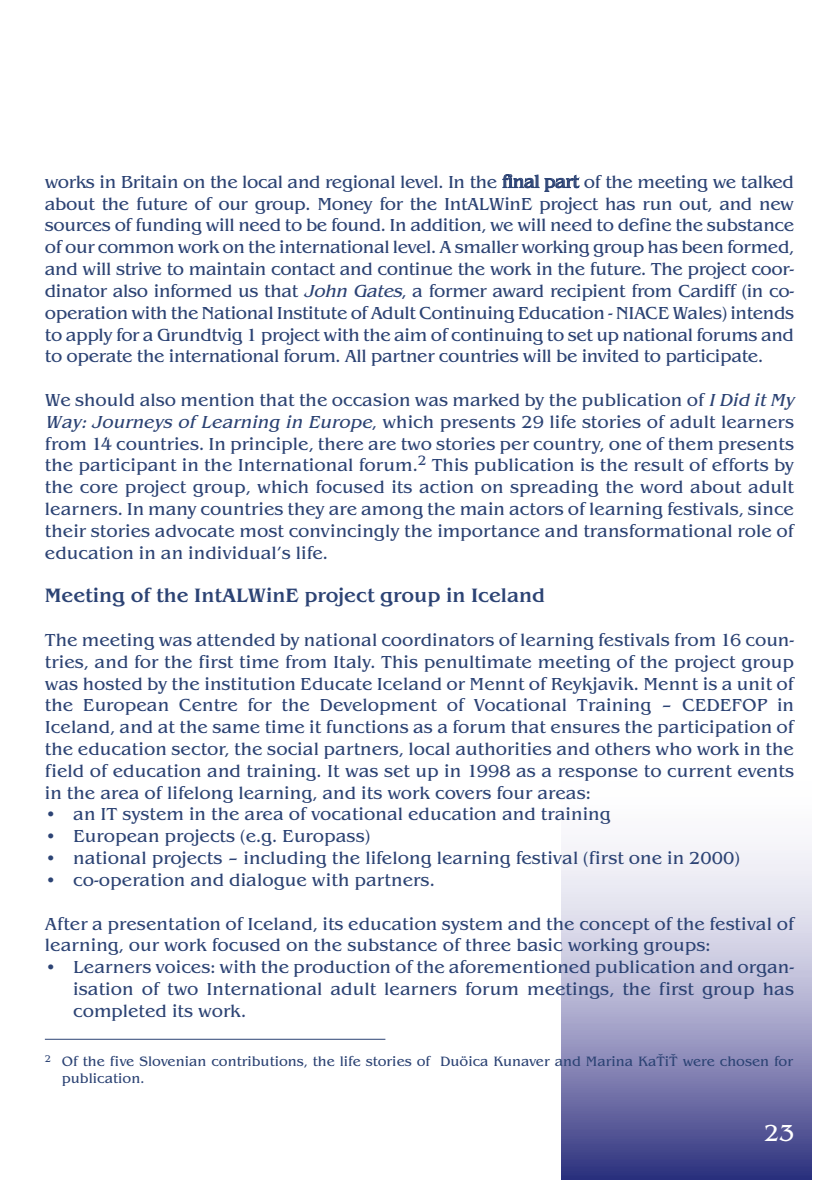
<style>
.page{position:relative;width:840px;height:1180px;background:#fff}
.page>*{position:absolute;margin:0;border:0;box-sizing:border-box;transform-origin:0 0}
.t1{font:24px "Benguiat Itc TCE";color:#fff}
.t2{font:500 20px "Benguiat Itc TCE";color:#2c4374}
.t3{font:18px/21.8px "Benguiat Itc TCE";color:#2c4374;text-align:justify}
.t4{font:14px/16.8px "Benguiat Itc TCE";color:#2c4374}
.s1{font-style:italic}
</style>
<div class="page">
<svg style="left:561px;top:846px;width:249px;height:333px;background:#a3a3c7"></svg>
<hr style="left:45px;top:1038px;width:340px;height:1px;background:#2c4374">
<p class="t3" style="left:45px;top:173px;width:750px">works in Britain on the local and regional level. In the final part of the meeting we talked about the future of our group. Money for the IntALWinE project has run out, and new sources of funding will need to be found. In addition, we will need to define the substance of our common work on the international level. A smaller working group has been formed, and will strive to maintain contact and continue the work in the future. The project coor&shy;dinator also informed us that <span class="s1">John Gates</span>, a former award recipient from Cardiff (in co&shy;operation with the National Institute of Adult Continuing Education - NIACE Wales) intends to apply for a Grundtvig 1 project with the aim of continuing to set up national forums and to operate the international forum. All partner countries will be invited to participate.</p>
<p class="t3" style="left:45px;top:391px;width:750px">We should also mention that the occasion was marked by the publication of <span class="s1">IDid it My Way: Journeys of Learning in Europe</span>, which presents 29 life stories of adult learners from 14 countries. In principle, there are two stories per country, one of them presents the participant in the International forum.<sup>2</sup> This publication is the result of efforts by the core project group, which focused its action on spreading the word about adult learners. In many countries they are among the main actors of learning festivals, since their stories advocate most convincingly the importance and transformational role of education in an individual’s life.</p>
<p class="t2" style="left:45px;top:588px;width:501px">Meeting of the IntALWinE project group in Iceland</p>
<p class="t3" style="left:45px;top:630px;width:750px">The meeting was attended by national coordinators of learning festivals from 16 coun&shy;tries, and for the first time from Italy. This penultimate meeting of the project group was hosted by the institution Educate Iceland or Mennt of Reykjavik. Mennt is a unit of the European Centre for the Development of Vocational Training – CEDEFOP in Iceland, and at the same time it functions as a forum that ensures the participation of the education sector, the social partners, local authorities and others who work in the field of education and training. It was set up in 1998 as a response to current events in the area of lifelong learning, and its work covers four areas:</p>
<p class="t3" style="left:45px;top:805px;width:567px">• an IT system in the area of vocational education and training</p>
<p class="t3" style="left:45px;top:827px;width:326px">• European projects (e.g. Europass)</p>
<p class="t3" style="left:45px;top:848px;width:696px">• national projects – including the lifelong learning festival (first one in 2000)</p>
<p class="t3" style="left:45px;top:870px;width:391px">• co-operation and dialogue with partners.</p>
<p class="t3" style="left:45px;top:914px;width:750px">After a presentation of Iceland, its education system and the concept of the festival of learning, our work focused on the substance of three basic working groups:</p>
<p class="t3" style="left:73px;top:957px;width:722px;text-indent:-28px">• Learners voices: with the production of the aforementioned publication and organ&shy;isation of two International adult learners forum meetings, the first group has completed its work.</p>
<p class="t4" style="left:62px;top:1053px;width:732px;text-indent:-17px"><sup>2</sup> Of the five Slovenian contributions, the life stories of Duöica Kunaver and Marina KaŤiŤ were chosen for publication.</p>
<h1 class="t1" style="left:763px;top:1124px;width:31px">23</h1>
</div>
